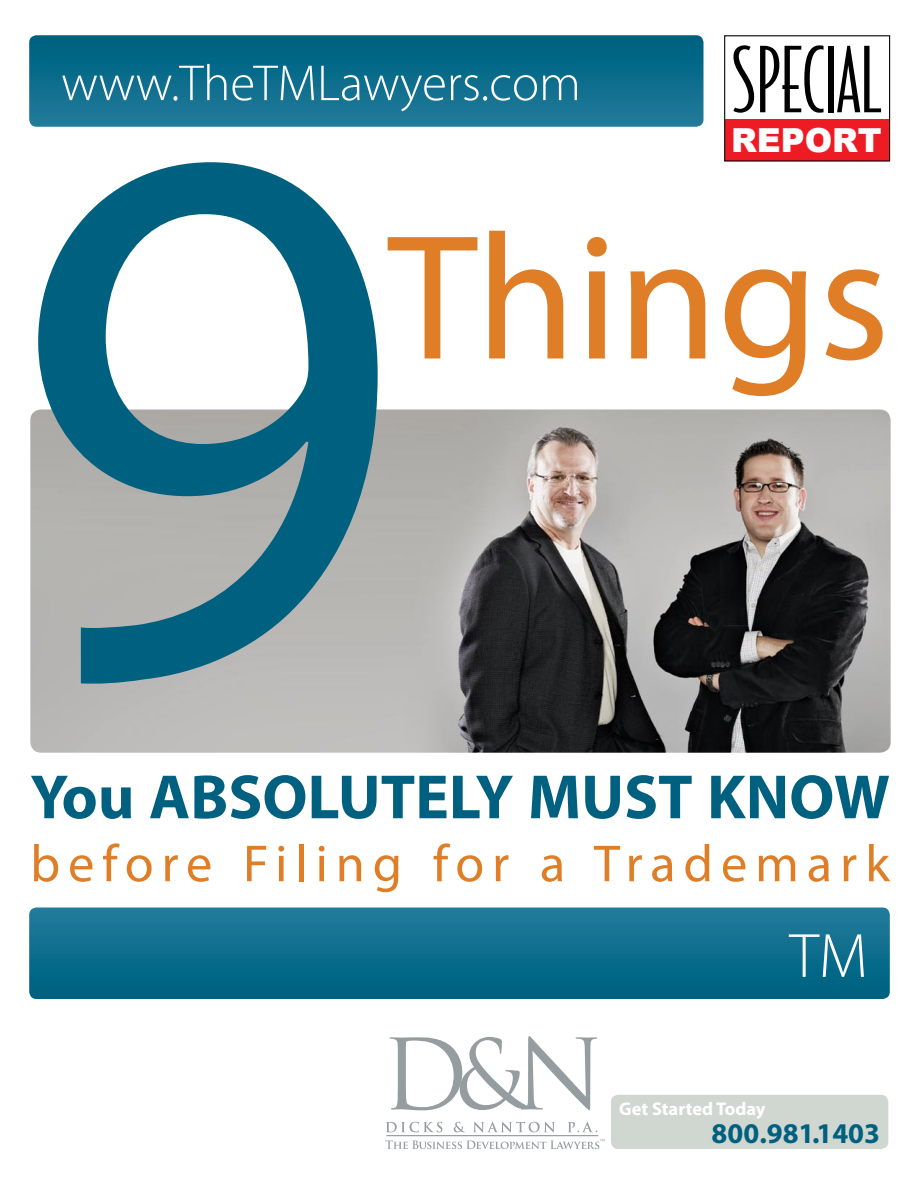
<style>
.page{position:relative;width:918px;height:1188px;background:#fff}
.page>*{position:absolute;margin:0;border:0;box-sizing:border-box;transform-origin:0 0}
.t1{font:776.85px "Myriad Pro";color:#00607f}
.t2{font:180px "Myriad Pro";color:#e07e27}
.t3{font:86.1px "Bodega Sans";color:#000}
.t4{font:700 63px "Myriad Pro";color:#00607f}
.t5{font:300 63px "Myriad Pro";color:#fff}
.t6{font:52.5px "Myriad Pro";letter-spacing:.15em;color:#e07e27}
.t7{font:300 51px "Myriad Pro";color:#fff}
.t8{font:900 33.15px "Arial";color:#fff}
.t9{font:700 28.65px "Myriad Pro";color:#00607f}
.t10{font:700 18.45px "Myriad Pro";color:#fff}
.t11{font:300 9px "Myriad Pro";color:#969da1}
</style>
<div class="page">
<img style="left:30px;top:410px;width:861px;height:343px;border-radius:11px">
<div style="left:611px;top:1095px;width:277px;height:54px;background:#d0d7d1;border-radius:7px"></div>
<svg style="left:390px;top:1036px;width:207px;height:74px"></svg>
<svg style="left:386px;top:1122px;width:56px;height:10px"></svg>
<svg style="left:454px;top:1122px;width:11px;height:10px"></svg>
<svg style="left:474px;top:1122px;width:81px;height:10px"></svg>
<svg style="left:568px;top:1122px;width:29px;height:10px"></svg>
<hr style="left:386px;top:1135px;width:212px;height:1px;background:#969da1">
<svg style="left:385px;top:1140px;width:214px;height:9px"></svg>
<div style="left:29px;top:907px;width:861px;height:92px;background:linear-gradient(to bottom,#237b9b,#00607f);border-radius:7px"></div>
<div style="left:29px;top:35px;width:675px;height:92px;background:linear-gradient(to bottom,#00607f,#217b9a);border-radius:7px"></div>
<div style="left:725px;top:120px;width:165px;height:41px;background:#ed1c24"></div>
<div style="left:724px;top:35px;width:166px;height:127px;border:1px solid #000"></div>
<p class="t7" style="left:61px;top:52px;width:521px">www.TheTMLawyers.com</p>
<h3 class="t3" style="left:731px;top:29px;width:151px">SPECIAL</h3>
<p class="t8" style="left:731px;top:122px;width:152px">REPORT</p>
<h1 class="t1" style="left:6px;top:-64px;width:400px">9</h1>
<h2 class="t2" style="left:388px;top:187px;width:504px">Things</h2>
<p class="t4" style="left:30px;top:756px;width:861px">You ABSOLUTELY MUST KNOW</p>
<p class="t6" style="left:30px;top:831px;width:861px">before Filing for a Trademark</p>
<p class="t5" style="left:789px;top:918px;width:80px">TM</p>
<p class="t11" style="left:600px;top:1136px;width:7px">™</p>
<p class="t10" style="left:619px;top:1097px;width:148px">Get Started Today</p>
<p class="t9" style="left:712px;top:1114px;width:170px">800.981.1403</p>
</div>
